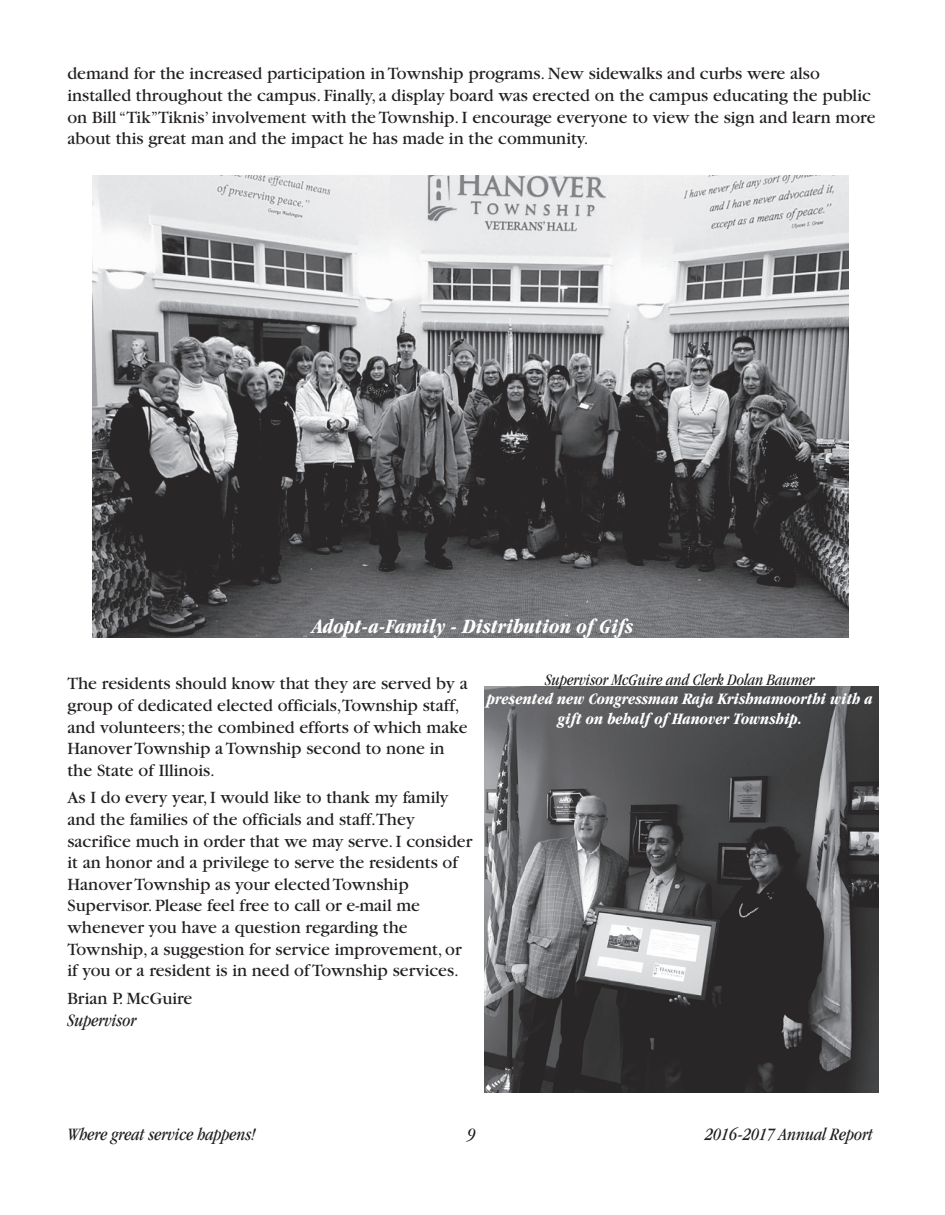
<style>
.page{position:relative;width:945px;height:1215px;background:#fff}
.page>*{position:absolute;margin:0;border:0;box-sizing:border-box;transform-origin:0 0}
.t1{font:italic 700 condensed 21px "Garamond";color:#fff}
.t2{font:18px/21.6px "Garamond";color:#231f20}
.t3{font:italic condensed 18px "Garamond";color:#231f20}
.t4{font:italic 700 condensed 16.5px/19.8px "Garamond";color:#fff;text-align:center}
.t5{font:italic condensed 16.5px "Garamond";color:#231f20}
</style>
<div class="page">
<img style="left:484px;top:686px;width:394px;height:406px">
<img style="left:92px;top:176px;width:756px;height:461px">
<p class="t2" style="left:67px;top:65px;width:810px">demand for the increased participation in Township programs. New sidewalks and curbs were also installed throughout the campus. Finally, a display board was erected on the campus educating the public on Bill “Tik” Tiknis’ involvement with the Township. I encourage everyone to view the sign and learn more about this great man and the impact he has made in the community.</p>
<p class="t1" style="left:312px;top:618px;width:322px">Adopt-a-Family - Distribution of Gifs</p>
<p class="t5" style="left:545px;top:673px;width:271px">Supervisor McGuire and Clerk Dolan Baumer</p>
<p class="t4" style="left:487px;top:690px;width:387px">presented new Congressman Raja Krishnamoorthi with a gift on behalf of Hanover Township.</p>
<p class="t2" style="left:67px;top:675px;width:402px">The residents should know that they are served by a group of dedicated elected officials,Township staff, and volunteers; the combined efforts of which make Hanover Township a Township second to none in the State of Illinois.</p>
<p class="t2" style="left:67px;top:789px;width:406px">As I do every year, I would like to thank my family and the families of the officials and staff.They sacrifice much in order that we may serve. I consider it an honor and a privilege to serve the residents of Hanover Township as your elected Township Supervisor. Please feel free to call or e-mail me whenever you have a question regarding the Township, a suggestion for service improvement, or if you or a resident is in need of Township services.</p>
<p class="t2" style="left:67px;top:989px;width:126px">Brian P. McGuire</p>
<p class="t3" style="left:67px;top:1014px;width:70px">Supervisor</p>
<p class="t3" style="left:68px;top:1127px;width:189px">Where great service happens!</p>
<p class="t3" style="left:468px;top:1127px;width:9px">9</p>
<p class="t3" style="left:705px;top:1127px;width:169px">2016-2017 Annual Report</p>
</div>
